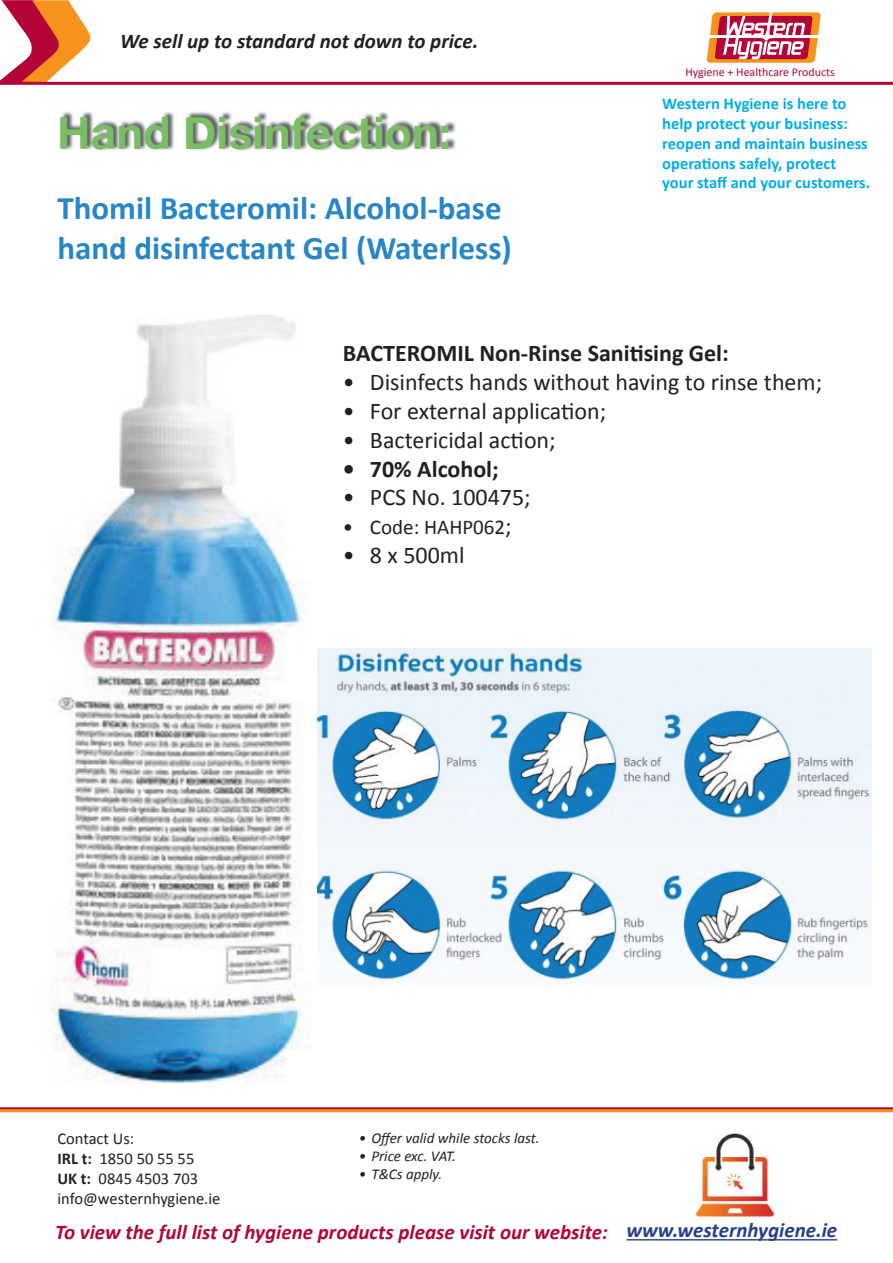
<style>
.page{position:relative;width:893px;height:1263px;background:#fff}
.page>*{position:absolute;margin:0;border:0;box-sizing:border-box;transform-origin:0 0}
.t1{font:45px "Alte Haas Grotesk Bold";color:#7bbd65}
.t2{font:700 33px/39.6px "Calibri";color:#2886c7}
.t3{font:24px "Calibri";color:#231f20}
.t4{font:700 24px "Calibri";color:#231f20}
.t5{font:italic 700 21px "Calibri";color:#b30437}
.t6{font:italic 700 21px "Calibri";color:#231f20}
.t7{font:italic 700 21px "Calibri";color:#253f8e}
.t8{font:21px "Calibri";color:#231f20}
.t9{font:700 16.5px/19.8px "Calibri";color:#00aeef}
.t10{font:16.5px/19.8px "Calibri";color:#231f20}
.t11{font:italic 15px "Calibri";color:#231f20}
.t12{font:12px "Calibri";color:#b30437}
.s1{font-size:24px}
.s2{font-weight:700}
</style>
<div class="page">
<svg style="left:0;top:0;width:91px;height:82px"></svg>
<svg style="left:706px;top:12px;width:115px;height:51px"></svg>
<hr style="left:0;top:82px;width:893px;height:3px;background:#b30437">
<hr style="left:0;top:1107px;width:893px;height:3px;background:#b30437">
<hr style="left:0;top:1109px;width:893px;height:3px;background:#f7931d">
<img style="left:61px;top:111px;width:395px;height:40px">
<img style="left:50px;top:315px;width:256px;height:769px">
<img style="left:317px;top:648px;width:554px;height:337px">
<hr style="left:626px;top:1239px;width:211px;height:1px;background:#253f8e">
<img style="left:695px;top:1133px;width:80px;height:84px">
<p class="t6" style="left:120px;top:27px;width:359px">We sell up to standard not down to price.</p>
<h1 class="t1" style="left:57px;top:105px;width:396px">Hand Disinfection:</h1>
<h2 class="t2" style="left:57px;top:188px;width:456px">Thomil Bacteromil: Alcohol-base hand disinfectant Gel (Waterless)</h2>
<p class="t12" style="left:685px;top:64px;width:151px">Hygiene + Healthcare Products</p>
<p class="t9" style="left:662px;top:94px;width:209px">Western Hygiene is here to help protect your business: reopen and maintain business operations safely, protect your staff and your customers.</p>
<h3 class="t4" style="left:343px;top:338px;width:387px">BACTEROMIL Non-Rinse Sanitising Gel:</h3>
<h3 class="t3" style="left:343px;top:367px;width:481px">• Disinfects hands without having to rinse them;</h3>
<h3 class="t3" style="left:343px;top:396px;width:265px">• For external application;</h3>
<h3 class="t3" style="left:343px;top:425px;width:214px">• Bactericidal action;</h3>
<h3 class="t4" style="left:343px;top:453px;width:157px">• 70% Alcohol;</h3>
<h3 class="t3" style="left:343px;top:482px;width:189px">• PCS No. 100475;</h3>
<p class="t8" style="left:343px;top:514px;width:170px">• Code: HAHP062<span class="s1">;</span></p>
<h3 class="t3" style="left:343px;top:540px;width:123px">• 8 x 500ml</h3>
<p class="t11" style="left:359px;top:1128px;width:183px">• Offer valid while stocks last.</p>
<p class="t11" style="left:359px;top:1146px;width:99px">• Price exc. VAT.</p>
<p class="t11" style="left:359px;top:1164px;width:85px">• T&amp;Cs apply.</p>
<p class="t10" style="left:57px;top:1129px;width:165px">Contact Us:<br><span class="s2">IRL t:</span> 1850 50 55 55<br><span class="s2">UK t:</span> 0845 4503 703 info@westernhygiene.ie</p>
<p class="t5" style="left:55px;top:1219px;width:554px">To view the full list of hygiene products please visit our website:</p>
<p class="t7" style="left:626px;top:1217px;width:212px">www.westernhygiene.ie</p>
</div>
